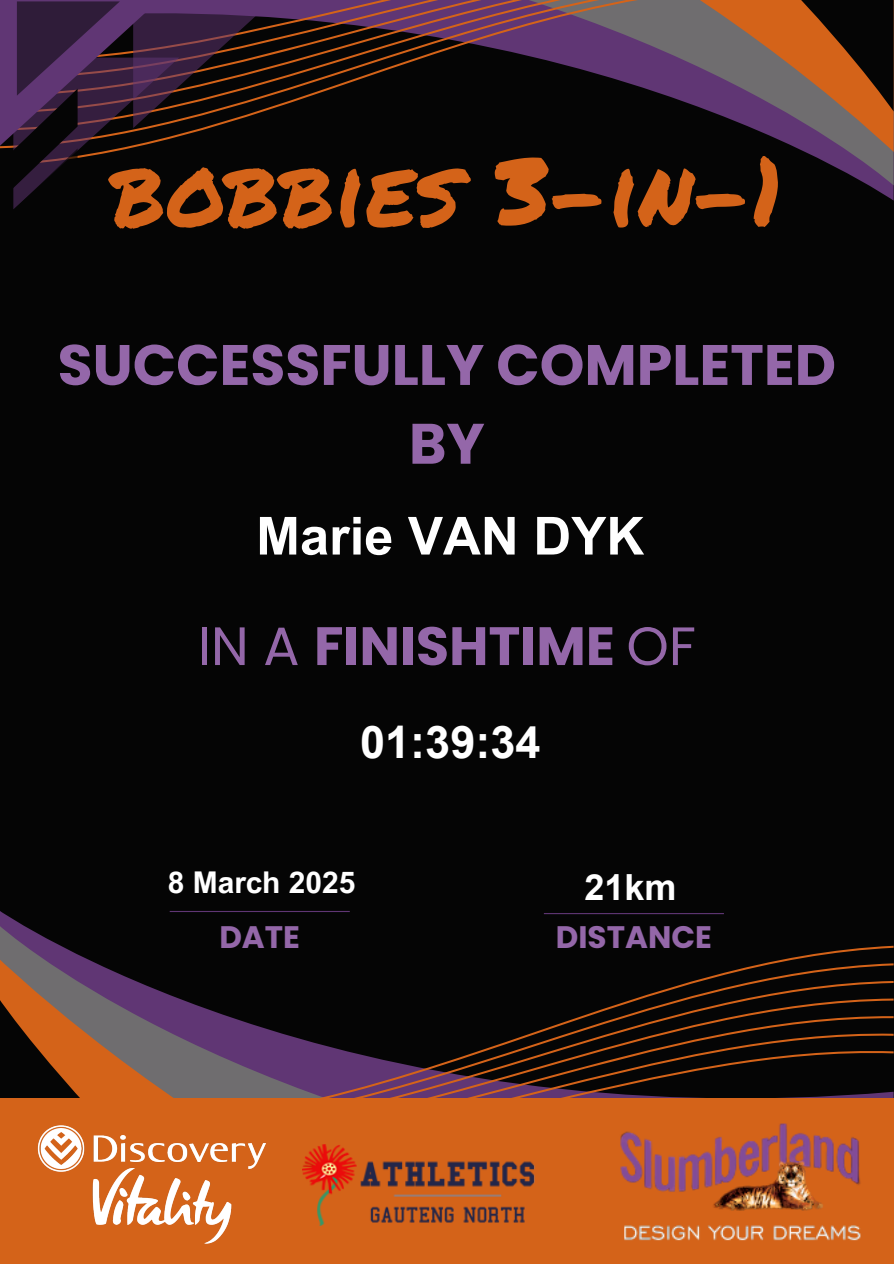
<style>
.page{position:relative;width:894px;height:1264px;background:#fff}
.page>*{position:absolute;margin:0;border:0;box-sizing:border-box;transform-origin:0 0}
.t1{font:96px "Permanent Marker";color:#d46319}
.t2{font:700 56.85px/78.8px "Poppins";color:#9467a9;text-align:center}
.t3{font:700 53.85px "Poppins";color:#9467a9}
.t4{font:700 52.5px "Arial";color:#fff}
.t5{font:700 45px "Arial";color:#fff}
.t6{font:700 36px "Arial";color:#fff}
.t7{font:700 31.05px "Poppins";color:#9467a9}
.t8{font:700 30px "Arial MT Pro";color:#fff}
.s1{font-weight:400}
</style>
<div class="page">
<div style="left:0;top:0;width:893px;height:1263px;background:#050505"></div>
<svg style="left:0;top:926px;width:59px;height:19px"></svg>
<svg style="left:0;top:945px;width:893px;height:152px"></svg>
<svg style="left:833px;top:166px;width:60px;height:19px"></svg>
<svg style="left:203px;top:0;width:690px;height:166px"></svg>
<svg style="left:0;top:1px;width:267px;height:208px"></svg>
<hr style="left:543px;top:913px;width:180px;height:1px;background:#603674">
<hr style="left:170px;top:910px;width:179px;height:2px;background:#603674">
<div style="left:0;top:1097px;width:893px;height:166px;background:#d46319"></div>
<img style="left:37px;top:1125px;width:229px;height:119px">
<img style="left:591px;top:1034px;width:299px;height:207px">
<img style="left:302px;top:1144px;width:233px;height:81px">
<h3 class="t1" style="left:111px;top:120px;width:673px">BOBBIES 3-IN-1</h3>
<h1 class="t2" style="left:58px;top:325px;width:779px">SUCCESSFULLY COMPLETED<br>BY</h1>
<p class="t4" style="left:256px;top:507px;width:389px">Marie VAN DYK</p>
<h2 class="t3" style="left:197px;top:608px;width:499px"><span class="s1">IN A</span> FINISHTIME <span class="s1">OF</span></h2>
<p class="t5" style="left:360px;top:717px;width:182px">01:39:34</p>
<p class="t8" style="left:168px;top:871px;width:189px">8 March 2025</p>
<p class="t6" style="left:584px;top:867px;width:94px">21km</p>
<p class="t7" style="left:219px;top:915px;width:82px">DATE</p>
<p class="t7" style="left:555px;top:915px;width:157px">DISTANCE</p>
</div>
